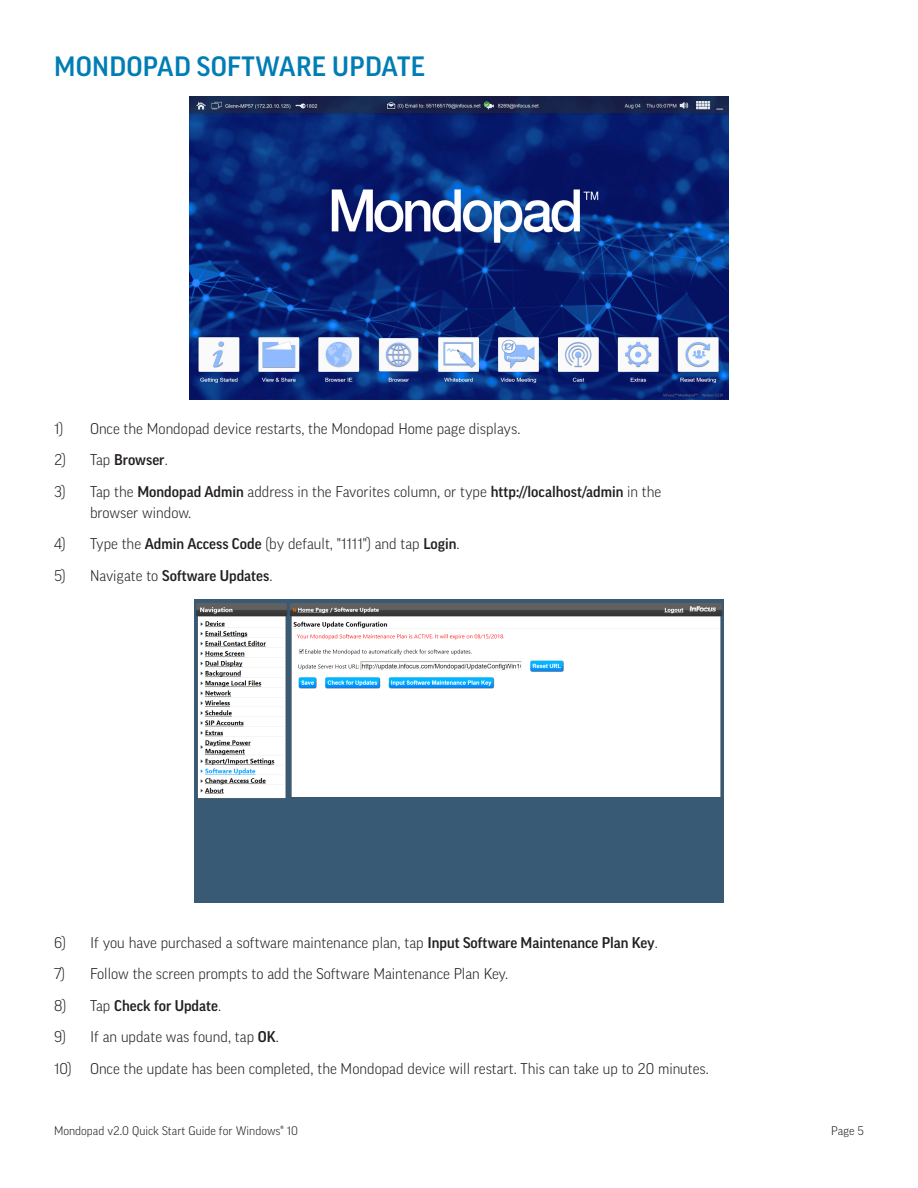
<style>
.page{position:relative;width:918px;height:1188px;background:#fff}
.page>*{position:absolute;margin:0;border:0;box-sizing:border-box;transform-origin:0 0}
.t1{font:500 27px "Good Pro";letter-spacing:.01em;color:#007db5}
.Numbered_List_-_1st{font:300 15px/21px "Good Pro";color:#231f20}
.Numbered_List_-_1st-2{font:500 15px "Good Pro";color:#231f20}
.Numbering_-_Restart{font:300 15px "Good Pro";color:#231f20}
.t2{font:300 12px "Good Pro";color:#231f20}
.s1{font-weight:300}
.s2{font-weight:500}
</style>
<div class="page">
<img style="left:189px;top:96px;width:540px;height:304px">
<img style="left:194px;top:599px;width:530px;height:304px">
<h1 class="t1" style="left:54px;top:51px;width:372px">MONDOPAD SOFTWARE UPDATE</h1>
<p class="Numbering_-_Restart" style="left:54px;top:420px;width:468px">1) Once the Mondopad device restarts, the Mondopad Home page displays.</p>
<p class="Numbered_List_-_1st-2" style="left:54px;top:451px;width:115px"><span class="s1">2) Tap</span> Browser<span class="s1">.</span></p>
<p class="Numbered_List_-_1st" style="left:90px;top:481px;width:573px;text-indent:-36px">3) Tap the <span class="s2">Mondopad Admin</span> address in the Favorites column, or type <span class="s2">http://localhost/admin</span> in the browser window.</p>
<p class="Numbered_List_-_1st" style="left:54px;top:533px;width:407px">4) Type the <span class="s2">Admin Access Code</span> (by default, "1111") and tap <span class="s2">Login</span>.</p>
<p class="Numbered_List_-_1st-2" style="left:54px;top:567px;width:220px"><span class="s1">5) Navigate to</span> Software Updates<span class="s1">.</span></p>
<p class="Numbered_List_-_1st" style="left:54px;top:932px;width:605px">6) If you have purchased a software maintenance plan, tap <span class="s2">Input Software Maintenance Plan Key</span>.</p>
<p class="Numbered_List_-_1st" style="left:54px;top:963px;width:456px">7) Follow the screen prompts to add the Software Maintenance Plan Key.</p>
<p class="Numbered_List_-_1st-2" style="left:54px;top:997px;width:169px"><span class="s1">8) Tap</span> Check for Update<span class="s1">.</span></p>
<p class="Numbered_List_-_1st" style="left:54px;top:1026px;width:226px">9) If an update was found, tap <span class="s2">OK</span>.</p>
<p class="Numbered_List_-_1st" style="left:54px;top:1058px;width:656px">10) Once the update has been completed, the Mondopad device will restart. This can take up to 20 minutes.</p>
<p class="t2" style="left:54px;top:1123px;width:246px">Mondopad v2.0 Quick Start Guide for Windows® 10</p>
<p class="t2" style="left:831px;top:1123px;width:34px">Page 5</p>
</div>
